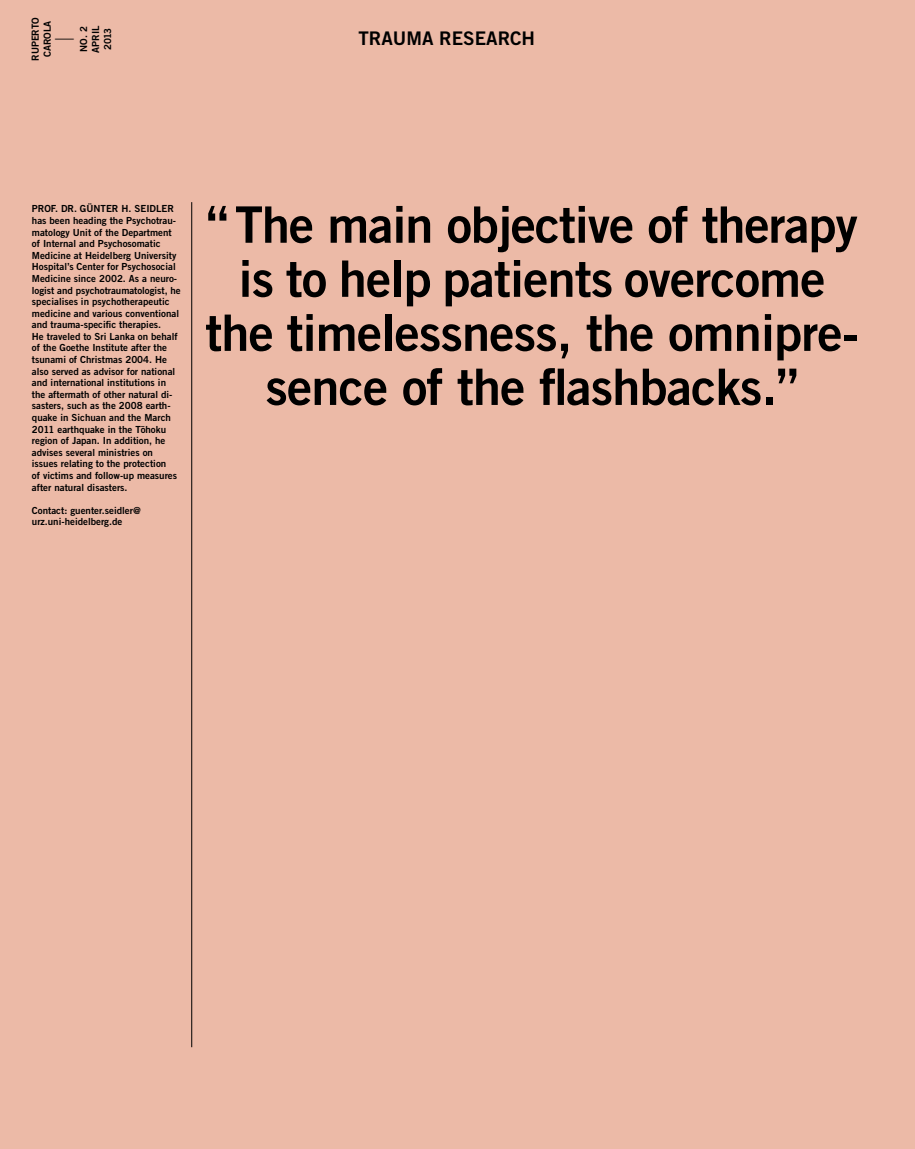
<style>
.page{position:relative;width:915px;height:1149px;background:#fff}
.page>*{position:absolute;margin:0;border:0;box-sizing:border-box;transform-origin:0 0}
.t1{font:50.25px/54px "Trade Gothic LT Std Bd 2";letter-spacing:-.015em;color:#000;text-align:center}
.t2{font:18.75px "Trade Gothic LT Std Bd 2";color:#000}
.t3{font:300 18.75px "Trade Gothic LT Std";color:#000}
.t4{font:9.75px/11.6px "Trade Gothic LT Std Bd 2";color:#000}
</style>
<div class="page">
<div style="left:0;top:0;width:914px;height:1148px;background:#ecbaa7"></div>
<hr style="left:191px;top:202px;width:1px;height:844px;background:#000">
<p class="t4" style="left:29px;top:61px;width:45px;line-height:12px;text-align:center;rotate:-90deg">RUPERTO<br>CAROLA</p>
<p class="t4" style="left:77px;top:53px;width:29px;line-height:12px;text-align:justify;rotate:-90deg">NO. 2<br>APRIL 2013</p>
<h2 class="t3" style="left:55px;top:26px;width:20px">—</h2>
<h2 class="t2" style="left:358px;top:27px;width:178px">TRAUMA RESEARCH</h2>
<p class="t4" style="left:32px;top:203px;width:150px">PROF. DR. GÜNTER H. SEIDLER has been heading the Psychotrau&shy;matology Unit of the Department of Internal and Psychosomatic<br>Medicine at Heidelberg University<br>Hospital’s Center for Psychosocial<br>Medicine since 2002. As a neuro&shy;logist and psychotraumatologist, he specialises in psychotherapeutic medicine and various conventional and trauma-specific therapies.<br>He traveled to Sri Lanka on behalf of the Goethe Institute after the tsunami of Christmas 2004. He also served as advisor for national and international institutions in the aftermath of other natural di&shy;sasters, such as the 2008 earth&shy;quake in Sichuan and the March<br>2011 earthquake in the Tˉohoku region of Japan. In addition, he advises several ministries on issues relating to the protection<br>of victims and follow-up measures after natural disasters.</p>
<p class="t4" style="left:32px;top:504px;width:110px">Contact: guenter.seidler@ urz.uni-heidelberg.de</p>
<h1 class="t1" style="left:205px;top:197px;width:654px">“The main objective of therapy is to help patients overcome the timelessness, the omnipre&shy;sence of the flashbacks.”</h1>
</div>
